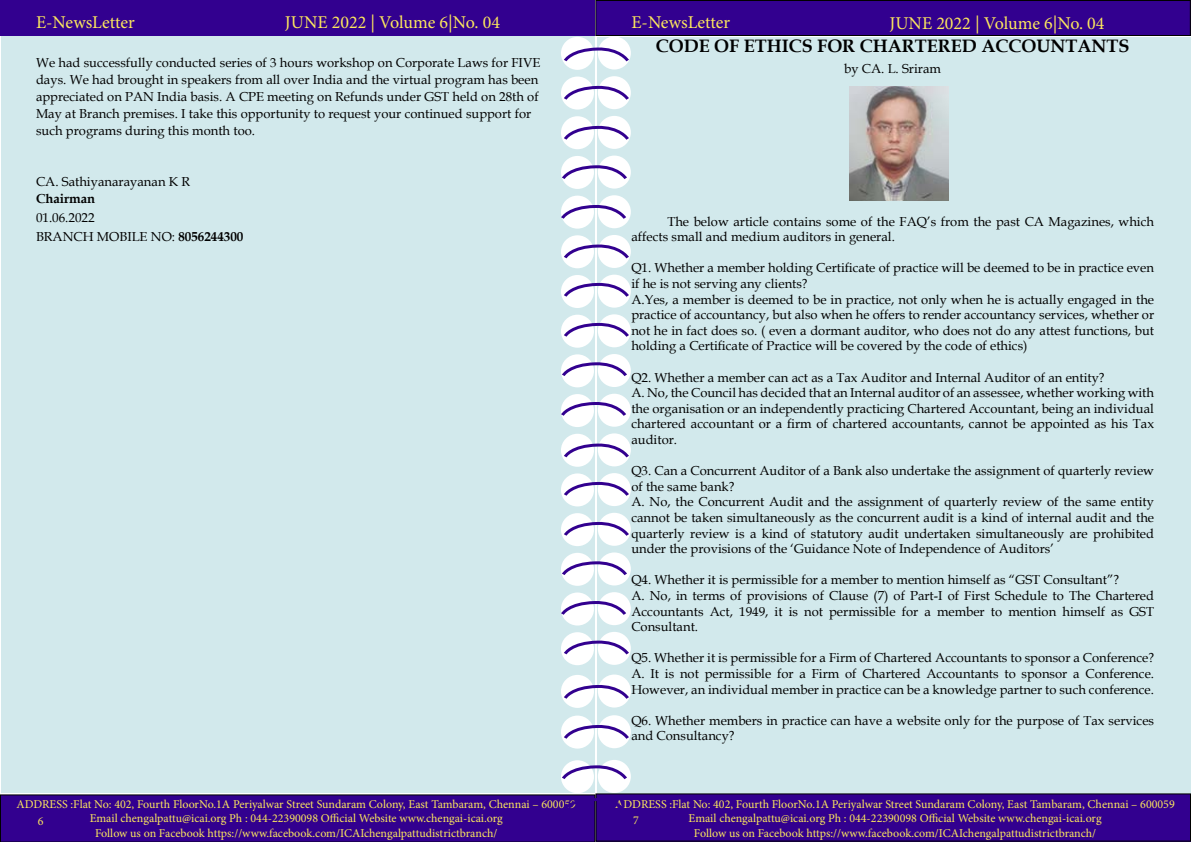
<style>
.page{position:relative;width:1191px;height:842px;background:#fff}
.page>*{position:absolute;margin:0;border:0;box-sizing:border-box;transform-origin:0 0}
.t1{font:18px "Minion Pro";color:#fce85d}
.t2{font:700 18px "Book Antiqua";color:#000}
.t3{font:13px/15.6px "Book Antiqua";color:#000}
.t4{font:700 13px "Book Antiqua";color:#000}
.t5{font:12px/14.4px "Minion Pro";color:#fce85d;text-align:center}
.s1{font-weight:700}
</style>
<div class="page">
<div style="left:1px;top:36px;width:593px;height:757px;background:#d2e9ec"></div>
<div style="left:597px;top:37px;width:593px;height:757px;background:#d2e9ec"></div>
<div style="left:0;top:0;width:595px;height:36px;background:#32008f"></div>
<div style="left:596px;top:0;width:594px;height:36px;background:#32008f"></div>
<div style="left:595px;top:0;width:595px;height:36px;border:1px solid #000"></div>
<div style="left:596px;top:794px;width:594px;height:47px;background:#32008f"></div>
<div style="left:595px;top:793px;width:596px;height:49px;border:1px solid #000"></div>
<div style="left:598px;top:36px;width:33px;height:34px;background:#fff;border-radius:50%"></div>
<div style="left:561px;top:37px;width:33px;height:33px;background:#fff;border-radius:50%"></div>
<div style="left:598px;top:76px;width:33px;height:33px;background:#fff;border-radius:50%"></div>
<div style="left:561px;top:77px;width:33px;height:33px;background:#fff;border-radius:50%"></div>
<div style="left:598px;top:116px;width:33px;height:33px;background:#fff;border-radius:50%"></div>
<div style="left:561px;top:116px;width:33px;height:33px;background:#fff;border-radius:50%"></div>
<div style="left:598px;top:156px;width:33px;height:33px;background:#fff;border-radius:50%"></div>
<div style="left:561px;top:156px;width:33px;height:33px;background:#fff;border-radius:50%"></div>
<div style="left:598px;top:195px;width:33px;height:33px;background:#fff;border-radius:50%"></div>
<div style="left:561px;top:196px;width:33px;height:33px;background:#fff;border-radius:50%"></div>
<div style="left:598px;top:235px;width:33px;height:33px;background:#fff;border-radius:50%"></div>
<div style="left:561px;top:235px;width:33px;height:33px;background:#fff;border-radius:50%"></div>
<div style="left:598px;top:275px;width:33px;height:33px;background:#fff;border-radius:50%"></div>
<div style="left:561px;top:275px;width:33px;height:33px;background:#fff;border-radius:50%"></div>
<div style="left:598px;top:314px;width:33px;height:33px;background:#fff;border-radius:50%"></div>
<div style="left:561px;top:315px;width:33px;height:33px;background:#fff;border-radius:50%"></div>
<div style="left:598px;top:354px;width:33px;height:33px;background:#fff;border-radius:50%"></div>
<div style="left:561px;top:354px;width:33px;height:33px;background:#fff;border-radius:50%"></div>
<div style="left:598px;top:394px;width:33px;height:33px;background:#fff;border-radius:50%"></div>
<div style="left:561px;top:394px;width:33px;height:33px;background:#fff;border-radius:50%"></div>
<div style="left:598px;top:433px;width:33px;height:33px;background:#fff;border-radius:50%"></div>
<div style="left:561px;top:434px;width:33px;height:33px;background:#fff;border-radius:50%"></div>
<div style="left:598px;top:473px;width:33px;height:33px;background:#fff;border-radius:50%"></div>
<div style="left:561px;top:473px;width:33px;height:33px;background:#fff;border-radius:50%"></div>
<div style="left:598px;top:513px;width:33px;height:33px;background:#fff;border-radius:50%"></div>
<div style="left:561px;top:513px;width:33px;height:33px;background:#fff;border-radius:50%"></div>
<div style="left:598px;top:552px;width:33px;height:33px;background:#fff;border-radius:50%"></div>
<div style="left:561px;top:553px;width:33px;height:33px;background:#fff;border-radius:50%"></div>
<div style="left:598px;top:592px;width:33px;height:33px;background:#fff;border-radius:50%"></div>
<div style="left:561px;top:592px;width:33px;height:33px;background:#fff;border-radius:50%"></div>
<div style="left:598px;top:632px;width:33px;height:33px;background:#fff;border-radius:50%"></div>
<div style="left:561px;top:632px;width:33px;height:33px;background:#fff;border-radius:50%"></div>
<div style="left:598px;top:674px;width:33px;height:33px;background:#fff;border-radius:50%"></div>
<div style="left:561px;top:675px;width:33px;height:33px;background:#fff;border-radius:50%"></div>
<div style="left:598px;top:715px;width:33px;height:33px;background:#fff;border-radius:50%"></div>
<div style="left:561px;top:715px;width:33px;height:34px;background:#fff;border-radius:50%"></div>
<div style="left:598px;top:760px;width:33px;height:33px;background:#fff;border-radius:50%"></div>
<div style="left:561px;top:760px;width:33px;height:33px;background:#fff;border-radius:50%"></div>
<svg style="left:562px;top:45px;width:68px;height:19px"></svg>
<svg style="left:562px;top:441px;width:68px;height:19px"></svg>
<svg style="left:562px;top:242px;width:68px;height:19px"></svg>
<svg style="left:562px;top:638px;width:68px;height:19px"></svg>
<svg style="left:562px;top:84px;width:68px;height:18px"></svg>
<svg style="left:562px;top:480px;width:68px;height:18px"></svg>
<svg style="left:562px;top:281px;width:68px;height:18px"></svg>
<svg style="left:562px;top:683px;width:68px;height:18px"></svg>
<svg style="left:562px;top:124px;width:68px;height:18px"></svg>
<svg style="left:562px;top:520px;width:68px;height:18px"></svg>
<svg style="left:562px;top:321px;width:68px;height:18px"></svg>
<svg style="left:562px;top:723px;width:68px;height:18px"></svg>
<svg style="left:561px;top:163px;width:68px;height:18px"></svg>
<svg style="left:561px;top:559px;width:68px;height:18px"></svg>
<svg style="left:561px;top:360px;width:68px;height:18px"></svg>
<svg style="left:561px;top:763px;width:67px;height:18px"></svg>
<svg style="left:561px;top:203px;width:65px;height:18px"></svg>
<svg style="left:561px;top:599px;width:65px;height:18px"></svg>
<svg style="left:561px;top:400px;width:67px;height:18px"></svg>
<div style="left:0;top:794px;width:628px;height:48px;background:#32008f"></div>
<img style="left:849px;top:86px;width:99px;height:115px">
<h1 class="t1" style="left:36px;top:10px;width:100px">E-NewsLetter</h1>
<h1 class="t1" style="left:285px;top:10px;width:217px">JUNE 2022 | Volume 6|No. 04</h1>
<h1 class="t1" style="left:631px;top:10px;width:100px">E-NewsLetter</h1>
<h1 class="t1" style="left:889px;top:11px;width:217px">JUNE 2022 | Volume 6|No. 04</h1>
<p class="t3" style="left:36px;top:54px;width:506px;line-height:17px">We had successfully conducted series of 3 hours workshop on Corporate Laws for FIVE days. We had brought in speakers from all over India and the virtual program has been appreciated on PAN India basis. A CPE meeting on Refunds under GST held on 28th of May at Branch premises. I take this opportunity to request your continued support for such programs during this month too.</p>
<p class="t3" style="left:36px;top:174px;width:156px">CA. Sathiyanarayanan K R</p>
<p class="t4" style="left:36px;top:190px;width:61px">Chairman</p>
<p class="t3" style="left:36px;top:208px;width:209px;line-height:19px">01.06.2022<br>BRANCH MOBILE NO: <span class="s1">8056244300</span></p>
<h1 class="t2" style="left:656px;top:34px;width:475px">CODE OF ETHICS FOR CHARTERED ACCOUNTANTS</h1>
<p class="t3" style="left:844px;top:61px;width:98px">by CA. L. Sriram</p>
<p class="t3" style="left:631px;top:213px;width:524px;text-indent:36px">The below article contains some of the FAQ’s from the past CA Magazines, which affects small and medium auditors in general.</p>
<p class="t3" style="left:631px;top:260px;width:524px">Q1. Whether a member holding Certificate of practice will be deemed to be in practice even if he is not serving any clients?<br>A.Yes, a member is deemed to be in practice, not only when he is actually engaged in the practice of accountancy, but also when he offers to render accountancy services, whether or not he in fact does so. ( even a dormant auditor, who does not do any attest functions, but holding a Certificate of Practice will be covered by the code of ethics)</p>
<p class="t3" style="left:631px;top:369px;width:524px">Q2. Whether a member can act as a Tax Auditor and Internal Auditor of an entity?<br>A. No, the Council has decided that an Internal auditor of an assessee, whether working with the organisation or an independently practicing Chartered Accountant, being an individual chartered accountant or a firm of chartered accountants, cannot be appointed as his Tax auditor.</p>
<p class="t3" style="left:631px;top:463px;width:524px">Q3. Can a Concurrent Auditor of a Bank also undertake the assignment of quarterly review of the same bank?<br>A. No, the Concurrent Audit and the assignment of quarterly review of the same entity cannot be taken simultaneously as the concurrent audit is a kind of internal audit and the quarterly review is a kind of statutory audit undertaken simultaneously are prohibited under the provisions of the ‘Guidance Note of Independence of Auditors’</p>
<p class="t3" style="left:631px;top:572px;width:524px">Q4. Whether it is permissible for a member to mention himself as “GST Consultant”?<br>A. No, in terms of provisions of Clause (7) of Part-I of First Schedule to The Chartered Accountants Act, 1949, it is not permissible for a member to mention himself as GST Consultant.</p>
<p class="t3" style="left:631px;top:650px;width:524px;text-align:justify">Q5. Whether it is permissible for a Firm of Chartered Accountants to sponsor a Conference?<br>A. It is not permissible for a Firm of Chartered Accountants to sponsor a Conference.<br>However, an individual member in practice can be a knowledge partner to such conference.</p>
<p class="t3" style="left:631px;top:712px;width:524px">Q6. Whether members in practice can have a website only for the purpose of Tax services and Consultancy?</p>
<p class="t5" style="left:16px;top:797px;width:561px">ADDRESS :Flat No: 402, Fourth FloorNo.1A Periyalwar Street Sundaram Colony, East Tambaram, Chennai – 600059<br>Email chengalpattu@icai.org Ph : 044-22390098 Official Website www.chengai-icai.org<br>Follow us on Facebook https://www.facebook.com/ICAIchengalpattudistrictbranch/</p>
<p class="t5" style="left:38px;top:814px;width:7px">6</p>
<p class="t5" style="left:615px;top:797px;width:561px">ADDRESS :Flat No: 402, Fourth FloorNo.1A Periyalwar Street Sundaram Colony, East Tambaram, Chennai – 600059<br>Email chengalpattu@icai.org Ph : 044-22390098 Official Website www.chengai-icai.org<br>Follow us on Facebook https://www.facebook.com/ICAIchengalpattudistrictbranch/</p>
<p class="t5" style="left:633px;top:813px;width:7px">7</p>
</div>
